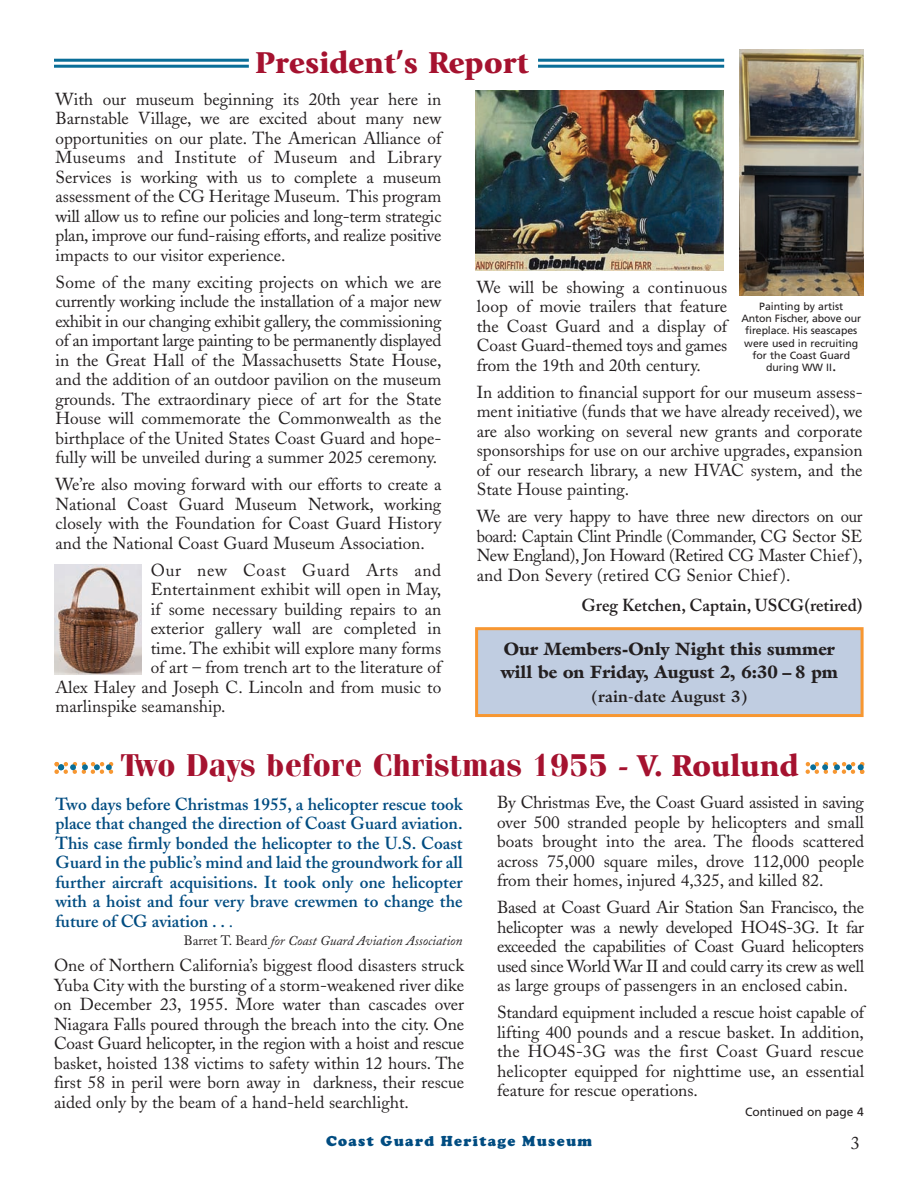
<style>
.page{position:relative;width:918px;height:1188px;background:#fff}
.page>*{position:absolute;margin:0;border:0;box-sizing:border-box;transform-origin:0 0}
.t1{font:700 31.5px "Fenice";color:#a5122f}
.t2{font:900 31.5px "Giovanni";color:#a5122f}
.t3{font:900 18px/22.5px "Galliard";color:#231f20}
.t4{font:18px "Adobe Caslon";color:#231f20}
.t5{font:17.25px/19.5px "Adobe Caslon";color:#231f20;text-align:justify}
.t6{font:600 17.25px/19.5px "Adobe Caslon";color:#004c81;text-align:justify}
.t7{font:600 17.25px "Adobe Caslon";color:#231f20}
.t8{font:17.25px "Adobe Caslon";letter-spacing:.035em;color:#231f20}
.t9{font:700 16.5px "Galliard";color:#231f20}
.t10{font:15px "Cooper Black MS";letter-spacing:.085em;color:#004c81}
.t11{font:italic 13.5px "Adobe Caslon";color:#231f20}
.t12{font:12px "Frutiger";color:#231f20}
.t13{font:10.5px/12.3px "Frutiger";color:#231f20;text-align:center}
.s1{font-family:"Adobe Caslon";font-size:17.25px}
.s2{font-family:"Giovanni";font-weight:900}
.s3{font-weight:400}
.s4{font-style:normal}
</style>
<div class="page">
<hr style="left:54px;top:59px;width:195px;height:3px;background:#096e98">
<hr style="left:54px;top:65px;width:195px;height:3px;background:#096e98">
<hr style="left:538px;top:59px;width:186px;height:3px;background:#096e98">
<hr style="left:538px;top:65px;width:186px;height:3px;background:#096e98">
<svg style="left:54px;top:762px;width:810px;height:12px"></svg>
<div style="left:115px;top:751px;width:690px;height:41px;background:#fff"></div>
<img style="left:740px;top:50px;width:124px;height:246px">
<img style="left:475px;top:90px;width:248px;height:181px">
<img style="left:54px;top:565px;width:88px;height:110px">
<div style="left:477px;top:629px;width:385px;height:87px;background:#c0cde1"></div>
<div style="left:475px;top:627px;width:389px;height:90px;border:3px solid #f79731"></div>
<h1 class="t2" style="left:255px;top:50px;width:275px">President’s Report</h1>
<p class="t5" style="left:55px;top:91px;width:387px">With our museum beginning its 20th year here in Barnstable Village, we are excited about many new opportunities on our plate. The American Alliance of Museums and Institute of Museum and Library Services is working with us to complete a museum assessment of the CG Heritage Museum. This program will allow us to refine our policies and long-term strategic plan, improve our fund-raising efforts, and realize positive impacts to our visitor experience.</p>
<p class="t5" style="left:55px;top:274px;width:388px">Some of the many exciting projects on which we are currently working include the installation of a major new exhibit in our changing exhibit gallery, the commissioning of an important large painting to be permanently displayed in the Great Hall of the Massachusetts State House, and the addition of an outdoor pavilion on the museum grounds. The extraordinary piece of art for the State House will commemorate the Commonwealth as the birthplace of the United States Coast Guard and hope&shy;fully will be unveiled during a summer 2025 ceremony.</p>
<p class="t5" style="left:55px;top:477px;width:388px">We’re also moving forward with our efforts to create a National Coast Guard Museum Network, working closely with the Foundation for Coast Guard History and the National Coast Guard Museum Association.</p>
<p class="t8" style="left:151px;top:564px;width:292px">Our new Coast Guard Arts and</p>
<p class="t5" style="left:151px;top:582px;width:292px">Entertainment exhibit will open in May,</p>
<p class="t5" style="left:151px;top:601px;width:292px">if some necessary building repairs to an</p>
<p class="t5" style="left:151px;top:621px;width:292px">exterior gallery wall are completed in</p>
<p class="t5" style="left:151px;top:640px;width:292px">time. The exhibit will explore many forms</p>
<p class="t5" style="left:151px;top:660px;width:292px">of art – from trench art to the literature of</p>
<p class="t5" style="left:55px;top:679px;width:387px">Alex Haley and Joseph C. Lincoln and from music to</p>
<p class="t5" style="left:55px;top:699px;width:172px">marlinspike seamanship.</p>
<p class="t5" style="left:477px;top:279px;width:252px">We will be showing a continuous loop of movie trailers that feature the Coast Guard and a display of Coast Guard-themed toys and games from the 19th and 20th century.</p>
<p class="t5" style="left:477px;top:384px;width:388px">In addition to financial support for our museum assess&shy;ment initiative (funds that we have already received), we are also working on several new grants and corporate sponsorships for use on our archive upgrades, expansion of our research library, a new HVAC system, and the State House painting.</p>
<p class="t5" style="left:477px;top:509px;width:387px">We are very happy to have three new directors on our board: Captain Clint Prindle (Commander, CG Sector SE New England), Jon Howard (Retired CG Master Chief ), and Don Severy (retired CG Senior Chief ).</p>
<p class="t7" style="left:581px;top:598px;width:283px">Greg Ketchen, Captain, USCG(retired)</p>
<p class="t13" style="left:741px;top:301px;width:121px">Painting by artist<br>Anton Fischer, above our fireplace. His seascapes were used in recruiting for the Coast Guard during WW II<span class="s1">.</span></p>
<p class="t3" style="left:501px;top:640px;width:339px">Our Members-Only Night this summer will be on Friday, August 2, 6:30 – 8 pm</p>
<p class="t9" style="left:592px;top:686px;width:157px">(rain-date August 3)</p>
<h1 class="t1" style="left:121px;top:754px;width:680px">Two Days before Christmas 1955 <span class="s2">- V. Roulund</span></h1>
<p class="t6" style="left:56px;top:796px;width:409px">Two days before Christmas 1955, a helicopter rescue took place that changed the direction of Coast Guard aviation.<br>This case firmly bonded the helicopter to the U.S. Coast Guard in the public’s mind and laid the groundwork for all further aircraft acquisitions. It took only one helicopter with a hoist and four very brave crewmen to change the future of CG aviation . . <span class="s3">.</span></p>
<p class="t11" style="left:184px;top:936px;width:280px"><span class="s4">Barret T. Beard</span> for Coast Guard Aviation Association</p>
<p class="t5" style="left:54px;top:958px;width:412px">One of Northern California’s biggest flood disasters struck Yuba City with the bursting of a storm-weakened river dike on December 23, 1955. More water than cascades over Niagara Falls poured through the breach into the city. One Coast Guard helicopter, in the region with a hoist and rescue basket, hoisted 138 victims to safety within 12 hours. The first 58 in peril were born away in darkness, their rescue aided only by the beam of a hand-held searchlight.</p>
<p class="t5" style="left:497px;top:795px;width:369px">By Christmas Eve, the Coast Guard assisted in saving over 500 stranded people by helicopters and small boats brought into the area. The floods scattered across 75,000 square miles, drove 112,000 people from their homes, injured 4,325, and killed 82.</p>
<p class="t5" style="left:497px;top:900px;width:369px">Based at Coast Guard Air Station San Francisco, the helicopter was a newly developed HO4S-3G. It far exceeded the capabilities of Coast Guard helicopters used since World War II and could carry its crew as well as large groups of passengers in an enclosed cabin.</p>
<p class="t5" style="left:497px;top:1005px;width:369px">Standard equipment included a rescue hoist capable of lifting 400 pounds and a rescue basket. In addition, the HO4S-3G was the first Coast Guard rescue helicopter equipped for nighttime use, an essential feature for rescue operations.</p>
<p class="t12" style="left:745px;top:1107px;width:120px">Continued on page 4</p>
<p class="t10" style="left:326px;top:1132px;width:267px">Coast Guard Heritage Museum</p>
<p class="t4" style="left:851px;top:1136px;width:10px">3</p>
</div>
